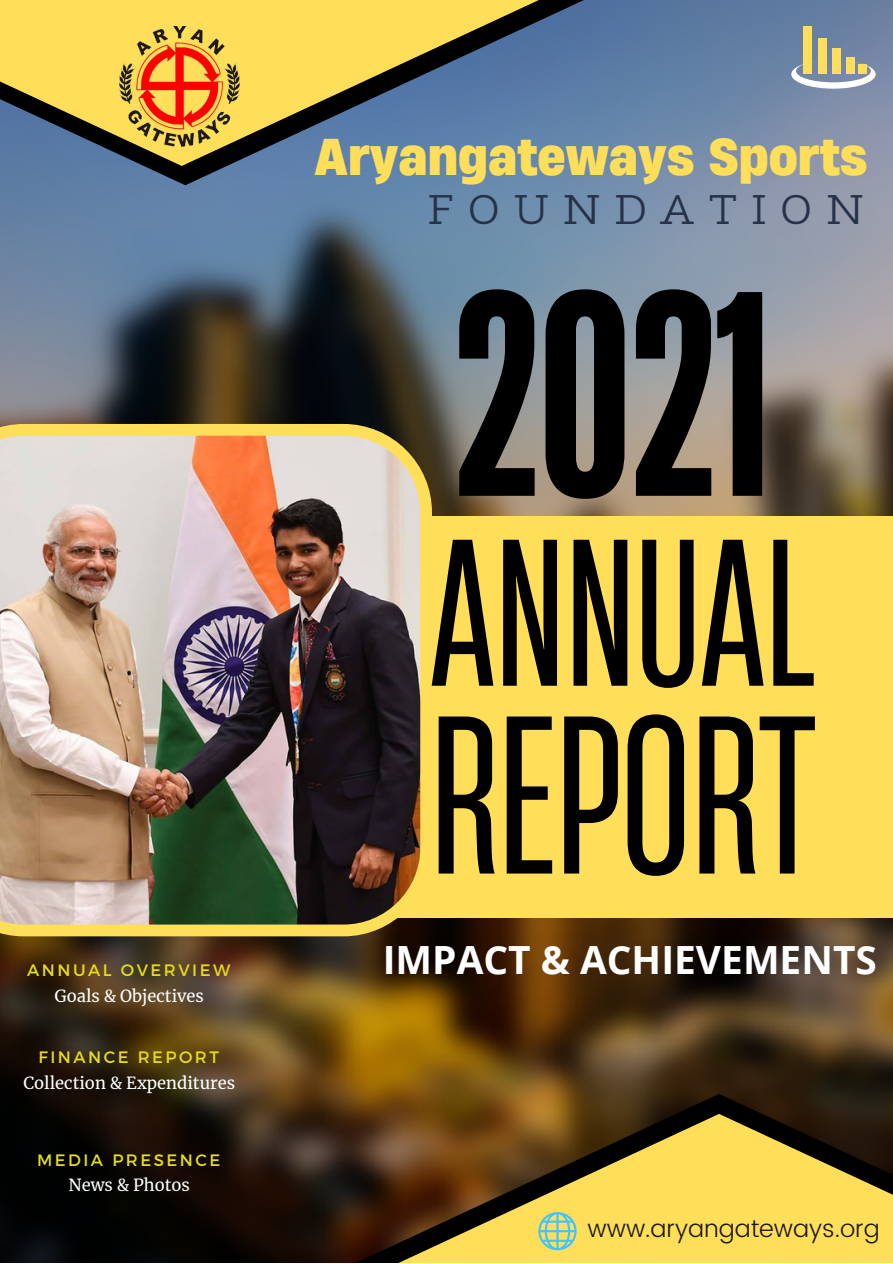
<style>
.page{position:relative;width:893px;height:1264px;background:#fff}
.page>*{position:absolute;margin:0;border:0;box-sizing:border-box;transform-origin:0 0}
.t1{font:700 273.75px "Heading Now 36";color:#000}
.t2{font:211.2px "Heading Now 34";color:#000}
.t3{font:196.35px "Heading Now 34";color:#000}
.t4{font:700 48.6px "Heading Now 66";color:#ffde59}
.t5{font:40.05px "Sean Slab";letter-spacing:.345em;color:#27324a}
.t6{font:700 38.85px "Open Sans";color:#fff}
.t7{font:300 24.3px "Poppins";color:#1e1917}
.t8{font:16.5px "Merriweather";color:#fff}
.t9{font:16.5px "Montserrat";letter-spacing:.15em;color:#e5de16}
</style>
<div class="page">
<img style="left:0;top:0;width:892px;height:1262px">
<svg style="left:146px;top:1093px;width:746px;height:20px;background:#4b3311"></svg>
<svg style="left:146px;top:1113px;width:746px;height:149px;background:#7d6529"></svg>
<svg style="left:0;top:0;width:638px;height:185px;background:#5c7b9f"></svg>
<svg style="left:0;top:0;width:635px;height:166px;background:#949674"></svg>
<svg style="left:791px;top:60px;width:84px;height:29px"></svg>
<div style="left:857px;top:64px;width:9px;height:10px;background:#ffde59"></div>
<div style="left:846px;top:58px;width:9px;height:16px;background:#ffde59"></div>
<div style="left:832px;top:48px;width:8px;height:26px;background:#ffde59"></div>
<div style="left:817px;top:38px;width:9px;height:36px;background:#ffde59"></div>
<div style="left:803px;top:27px;width:9px;height:47px;background:#ffde59"></div>
<div style="left:0;top:516px;width:892px;height:401px;background:#ffde59"></div>
<img style="left:0;top:424px;width:432px;height:512px">
<img style="left:119px;top:27px;width:121px;height:119px">
<svg style="left:538px;top:1211px;width:38px;height:39px"></svg>
<p class="t9" style="left:27px;top:959px;width:204px">ANNUAL OVERVIEW</p>
<p class="t8" style="left:55px;top:985px;width:151px">Goals &amp; Objectives</p>
<p class="t9" style="left:38px;top:1046px;width:182px">FINANCE REPORT</p>
<p class="t8" style="left:23px;top:1072px;width:213px">Collection &amp; Expenditures</p>
<p class="t9" style="left:37px;top:1149px;width:184px">MEDIA PRESENCE</p>
<p class="t8" style="left:68px;top:1174px;width:123px">News &amp; Photos</p>
<h3 class="t4" style="left:314px;top:124px;width:554px">Aryangateways Sports</h3>
<h3 class="t5" style="left:427px;top:196px;width:437px">FOUNDATION</h3>
<h1 class="t1" style="left:453px;top:208px;width:317px">2021</h1>
<h3 class="t3" style="left:430px;top:479px;width:387px">ANNUAL</h3>
<h2 class="t2" style="left:429px;top:651px;width:387px">REPORT</h2>
<h3 class="t6" style="left:383px;top:933px;width:495px">IMPACT &amp; ACHIEVEMENTS</h3>
<h3 class="t7" style="left:587px;top:1214px;width:294px">www.aryangateways.org</h3>
</div>
